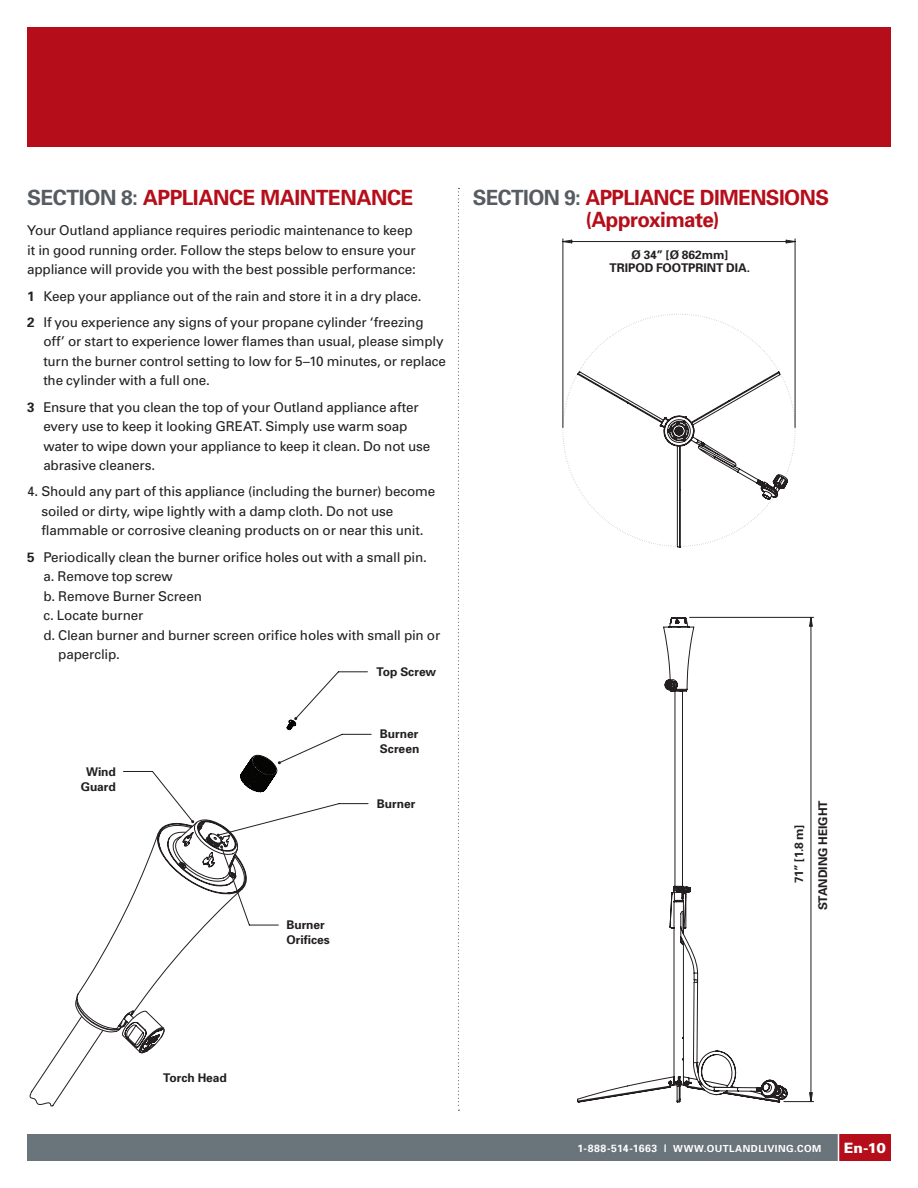
<style>
.page{position:relative;width:918px;height:1188px;background:#fff}
.page>*{position:absolute;margin:0;border:0;box-sizing:border-box;transform-origin:0 0}
.t1{font:700 21px/21.8px "Univers";letter-spacing:-.025em;color:#b50e1a;text-align:center}
.t2{font:900 14.25px "Univers";color:#fff}
.t3{font:13.5px/19.5px "Univers";letter-spacing:-.015em;color:#231f20}
.t4{font:700 12px/15px "Univers";letter-spacing:-.005em;color:#231f20;text-align:center}
.t5{font:700 9.75px "Univers";letter-spacing:.05em;color:#fff}
.s1{color:#565c61}
.s2{font-weight:700}
.s3{font-size:10.5px}
</style>
<div class="page">
<div style="left:27px;top:27px;width:864px;height:120px;background:#b50e1a"></div>
<div style="left:27px;top:1134px;width:811px;height:27px;background:#6a747b"></div>
<div style="left:839px;top:1134px;width:52px;height:27px;background:#b50e1a"></div>
<svg style="left:123px;top:671px;width:249px;height:255px"></svg>
<svg style="left:287px;top:716px;width:11px;height:14px"></svg>
<svg style="left:241px;top:755px;width:40px;height:37px"></svg>
<svg style="left:243px;top:819px;width:7px;height:107px"></svg>
<svg style="left:30px;top:819px;width:213px;height:287px"></svg>
<svg style="left:562px;top:238px;width:234px;height:190px"></svg>
<hr style="left:690px;top:617px;width:124px;height:1px;background:#231f20">
<hr style="left:784px;top:1101px;width:30px;height:1px;background:#231f20">
<svg style="left:809px;top:616px;width:4px;height:486px"></svg>
<svg style="left:577px;top:371px;width:211px;height:731px"></svg>
<svg style="left:458px;top:188px;width:1px;height:923px"></svg>
<h1 class="t1" style="left:27px;top:186px;width:388px"><span class="s1">SECTION 8:</span> APPLIANCE MAINTENANCE</h1>
<p class="t3" style="left:27px;top:221px;width:390px">Your Outland appliance requires periodic maintenance to keep it in good running order. Follow the steps below to ensure your appliance will provide you with the best possible performance:</p>
<p class="t3" style="left:27px;top:283px;width:398px;line-height:26.2px"><span class="s2">1</span> Keep your appliance out of the rain and store it in a dry place.<br><span class="s2">2</span> If you experience any signs of your propane cylinder ‘freezing</p>
<p class="t3" style="left:43px;top:332px;width:404px">off’ or start to experience lower flames than usual, please simply turn the burner control setting to low for 5–10 minutes, or replace the cylinder with a full one.</p>
<p class="t3" style="left:43px;top:397px;width:389px;text-indent:-16px"><span class="s2">3</span> Ensure that you clean the top of your Outland appliance after every use to keep it looking GREAT. Simply use warm soap water to wipe down your appliance to keep it clean. Do not use abrasive cleaners.</p>
<p class="t3" style="left:41px;top:482px;width:395px;text-indent:-14px">4. Should any part of this appliance (including the burner) become soiled or dirty, wipe lightly with a damp cloth. Do not use flammable or corrosive cleaning products on or near this unit.</p>
<p class="t3" style="left:27px;top:547px;width:401px"><span class="s2">5</span> Periodically clean the burner orifice holes out with a small pin.</p>
<p class="t3" style="left:43px;top:566px;width:131px">a. Remove top screw</p>
<p class="t3" style="left:43px;top:586px;width:160px">b. Remove Burner Screen</p>
<p class="t3" style="left:43px;top:605px;width:102px">c. Locate burner</p>
<p class="t3" style="left:43px;top:625px;width:398px">d. Clean burner and burner screen orifice holes with small pin or</p>
<p class="t3" style="left:58px;top:644px;width:63px">paperclip.</p>
<p class="t4" style="left:377px;top:664px;width:61px">Top Screw</p>
<p class="t4" style="left:81px;top:764px;width:37px">Wind<br>Guard</p>
<p class="t4" style="left:286px;top:917px;width:45px;text-align:left">Burner<br>Orifices</p>
<p class="t4" style="left:380px;top:726px;width:41px;text-align:left">Burner<br>Screen</p>
<p class="t4" style="left:377px;top:796px;width:40px">Burner</p>
<h1 class="t1" style="left:473px;top:186px;width:358px"><span class="s1">SECTION 9:</span> APPLIANCE DIMENSIONS (Approximate)</h1>
<p class="t4" style="left:610px;top:247px;width:142px;line-height:13.5px">Ø 34” [Ø 862mm]<br>TRIPOD FOOTPRINT DIA.</p>
<p class="t4" style="left:787px;top:910px;width:111px;line-height:24px;rotate:-90deg">71” [1.8 m]<br>STANDING HEIGHT</p>
<p class="t4" style="left:163px;top:1070px;width:65px">Torch Head</p>
<p class="t5" style="left:578px;top:1142px;width:245px"><span class="s3">1-888-514-1663 |</span> WWW.OUTLANDLIVING.COM</p>
<p class="t2" style="left:844px;top:1139px;width:44px">En-10</p>
</div>
